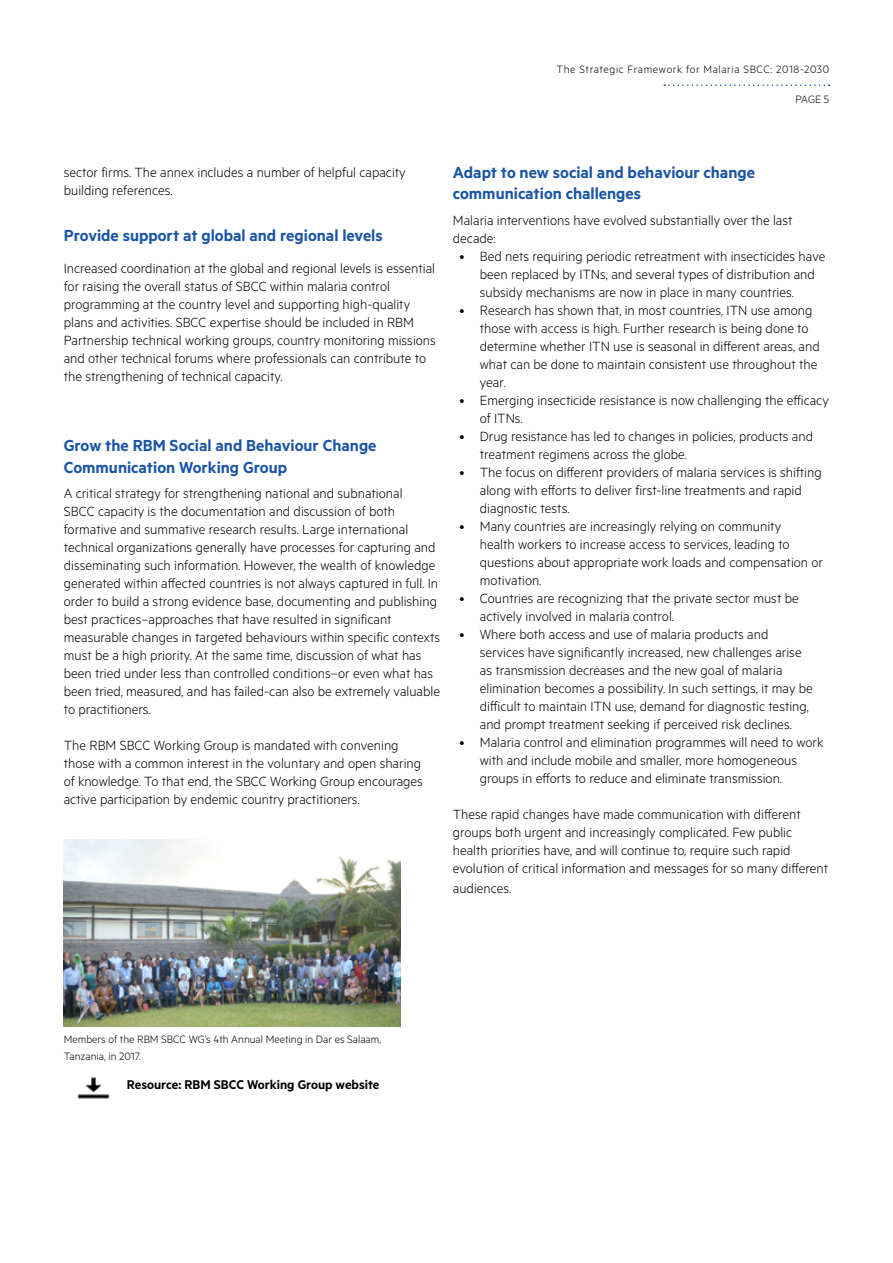
<style>
.page{position:relative;width:893px;height:1263px;background:#fff}
.page>*{position:absolute;margin:0;border:0;box-sizing:border-box;transform-origin:0 0}
.Heading_2{font:600 18px/21.6px "Metric";color:#1a55a6}
.Body_Copy{font:300 15px/18px "Metric";color:#000}
.Heading_2-2{font:300 15px/18px "Metric";color:#000}
.Body_Copy-2{font:600 14.25px "Metric";color:#000}
.t1{font:300 12px/16.5px "Metric";color:#000}
.t2{font:300 12px "Metric";letter-spacing:.05em;color:#00000a}
</style>
<div class="page">
<svg style="left:664px;top:85px;width:165px;height:1px"></svg>
<img style="left:64px;top:839px;width:337px;height:188px">
<img style="left:77px;top:1077px;width:33px;height:22px">
<p class="t2" style="left:556px;top:62px;width:274px">The Strategic Framework for Malaria SBCC: 2018-2030</p>
<p class="t2" style="left:795px;top:92px;width:35px">PAGE 5</p>
<p class="Body_Copy" style="left:64px;top:163px;width:343px">sector firms. The annex includes a number of helpful capacity building references.</p>
<p class="Heading_2" style="left:64px;top:224px;width:320px">Provide support at global and regional levels</p>
<p class="Heading_2-2" style="left:64px;top:259px;width:374px">Increased coordination at the global and regional levels is essential for raising the overall status of SBCC within malaria control programming at the country level and supporting high-quality plans and activities. SBCC expertise should be included in RBM Partnership technical working groups, country monitoring missions and other technical forums where professionals can contribute to the strengthening of technical capacity.</p>
<p class="Heading_2" style="left:64px;top:434px;width:314px">Grow the RBM Social and Behaviour Change<br>Communication Working Group</p>
<p class="Body_Copy" style="left:64px;top:484px;width:378px">A critical strategy for strengthening national and subnational<br>SBCC capacity is the documentation and discussion of both formative and summative research results. Large international technical organizations generally have processes for capturing and disseminating such information. However, the wealth of knowledge generated within affected countries is not always captured in full. In order to build a strong evidence base, documenting and publishing best practices–approaches that have resulted in significant measurable changes in targeted behaviours within specific contexts must be a high priority. At the same time, discussion of what has been tried under less than controlled conditions–or even what has been tried, measured, and has failed-can also be extremely valuable to practitioners.</p>
<p class="Body_Copy" style="left:64px;top:736px;width:361px">The RBM SBCC Working Group is mandated with convening those with a common interest in the voluntary and open sharing of knowledge. To that end, the SBCC Working Group encourages active participation by endemic country practitioners.</p>
<p class="Heading_2" style="left:453px;top:162px;width:304px;line-height:21px">Adapt to new social and behaviour change communication challenges</p>
<p class="Body_Copy" style="left:453px;top:211px;width:341px">Malaria interventions have evolved substantially over the last decade:</p>
<p class="Body_Copy" style="left:480px;top:247px;width:347px;text-indent:-20px">• Bed nets requiring periodic retreatment with insecticides have been replaced by ITNs, and several types of distribution and subsidy mechanisms are now in place in many countries.</p>
<p class="Body_Copy" style="left:480px;top:301px;width:341px;text-indent:-20px">• Research has shown that, in most countries, ITN use among those with access is high. Further research is being done to determine whether ITN use is seasonal in different areas, and what can be done to maintain consistent use throughout the year.</p>
<p class="Body_Copy" style="left:480px;top:391px;width:350px;text-indent:-20px">• Emerging insecticide resistance is now challenging the efficacy of ITNs.</p>
<p class="Body_Copy" style="left:480px;top:427px;width:335px;text-indent:-20px">• Drug resistance has led to changes in policies, products and treatment regimens across the globe.</p>
<p class="Body_Copy" style="left:480px;top:463px;width:343px;text-indent:-20px">• The focus on different providers of malaria services is shifting along with efforts to deliver first-line treatments and rapid diagnostic tests.</p>
<p class="Body_Copy" style="left:480px;top:517px;width:345px;text-indent:-20px">• Many countries are increasingly relying on community<br>health workers to increase access to services, leading to questions about appropriate work loads and compensation or motivation.</p>
<p class="Body_Copy" style="left:480px;top:589px;width:320px;text-indent:-20px">• Countries are recognizing that the private sector must be actively involved in malaria control.</p>
<p class="Body_Copy" style="left:480px;top:625px;width:335px;text-indent:-20px">• Where both access and use of malaria products and services have significantly increased, new challenges arise as transmission decreases and the new goal of malaria elimination becomes a possibility. In such settings, it may be difficult to maintain ITN use, demand for diagnostic testing, and prompt treatment seeking if perceived risk declines.</p>
<p class="Body_Copy" style="left:480px;top:733px;width:345px;text-indent:-20px">• Malaria control and elimination programmes will need to work with and include mobile and smaller, more homogeneous groups in efforts to reduce and eliminate transmission.</p>
<p class="Body_Copy" style="left:453px;top:805px;width:377px">These rapid changes have made communication with different groups both urgent and increasingly complicated. Few public health priorities have, and will continue to, require such rapid evolution of critical information and messages for so many different</p>
<p class="Body_Copy" style="left:453px;top:878px;width:60px">audiences.</p>
<p class="t1" style="left:64px;top:1030px;width:319px">Members of the RBM SBCC WG’s 4th Annual Meeting in Dar es Salaam,<br>Tanzania, in 2017.</p>
<p class="Body_Copy-2" style="left:127px;top:1076px;width:254px">Resource: RBM SBCC Working Group website</p>
</div>
